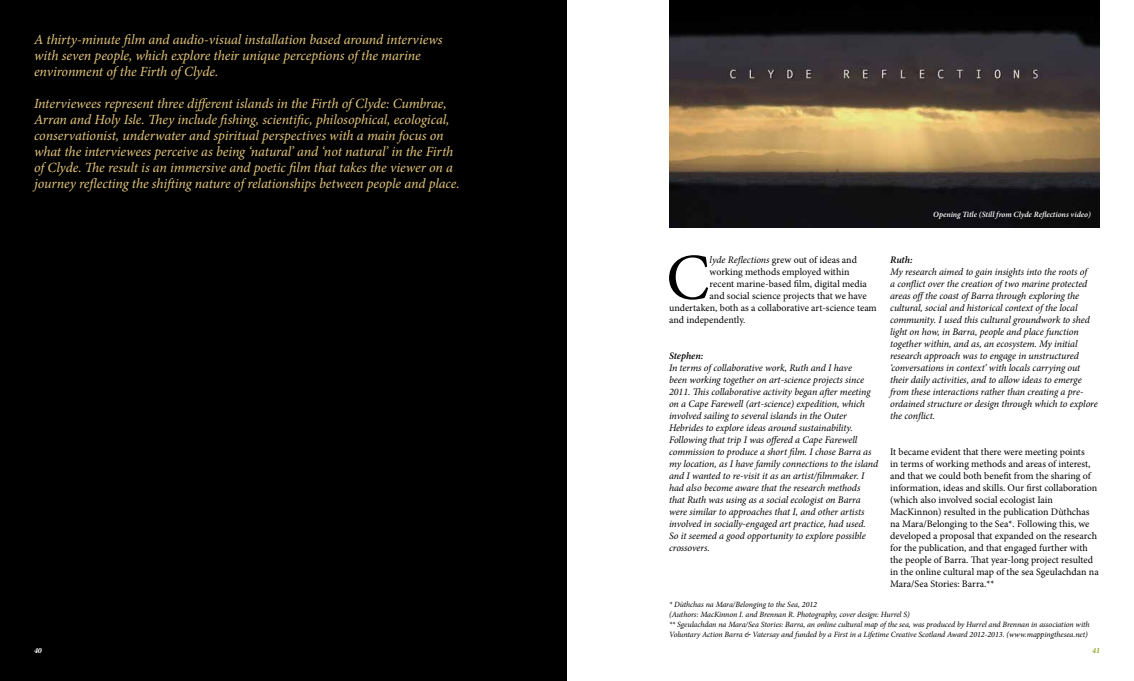
<style>
.page{position:relative;width:1134px;height:681px;background:#fff}
.page>*{position:absolute;margin:0;border:0;box-sizing:border-box;transform-origin:0 0}
.t1{font:65.4px "Minion Pro";color:#000}
.t2{font:italic 14px/16px "Minion Pro";letter-spacing:-.01em;color:#e6c67c}
.t3{font:italic 10px/12px "Minion Pro";letter-spacing:-.01em;color:#000}
.t4{font:10px/12px "Minion Pro";color:#000}
.t5{font:italic 600 10px "Minion Pro";letter-spacing:-.005em;color:#000}
.t6{font:italic 8px/10px "Minion Pro";letter-spacing:-.01em;color:#000}
.t7{font:italic 600 8px "Minion Pro";color:#fff}
.t8{font:italic 700 8px "Minion Pro";color:#fff}
.t9{font:italic 700 8px "Minion Pro";color:#8fa827}
.s1{font-style:italic}
</style>
<div class="page">
<img style="left:669px;top:0;width:431px;height:227px">
<div style="left:0;top:0;width:567px;height:680px;background:#000"></div>
<h2 class="t2" style="left:34px;top:32px;width:410px">A thirty-minute film and audio-visual installation based around interviews with seven people, which explore their unique perceptions of the marine environment of the Firth of Clyde.</h2>
<p class="t2" style="left:34px;top:96px;width:427px">Interviewees represent three different islands in the Firth of Clyde: Cumbrae, Arran and Holy Isle. They include fishing, scientific, philosophical, ecological, conservationist, underwater and spiritual perspectives with a main focus on what the interviewees perceive as being ‘natural’ and ‘not natural’ in the Firth of Clyde. The result is an immersive and poetic film that takes the viewer on a journey reflecting the shifting nature of relationships between people and place.</p>
<p class="t7" style="left:933px;top:209px;width:159px">Opening Title (Still from Clyde Reflections video)</p>
<h1 class="t1" style="left:666px;top:234px;width:45px">C</h1>
<p class="t4" style="left:710px;top:253px;width:149px"><span class="s1">lyde Reflections</span> grew out of ideas and</p>
<p class="t4" style="left:710px;top:265px;width:141px">working methods employed within</p>
<p class="t4" style="left:710px;top:277px;width:159px">recent marine-based film, digital media</p>
<p class="t4" style="left:710px;top:289px;width:158px">and social science projects that we have</p>
<p class="t4" style="left:669px;top:301px;width:209px">undertaken, both as a collaborative art-science team</p>
<p class="t4" style="left:669px;top:313px;width:78px">and independently.</p>
<p class="t5" style="left:669px;top:348px;width:36px">Stephen:</p>
<p class="t3" style="left:669px;top:361px;width:211px">In terms of collaborative work, Ruth and I have<br>been working together on art-science projects since 2011. This collaborative activity began after meeting on a Cape Farewell (art-science) expedition, which involved sailing to several islands in the Outer Hebrides to explore ideas around sustainability.<br>Following that trip I was offered a Cape Farewell commission to produce a short film. I chose Barra as my location, as I have family connections to the island and I wanted to re-visit it as an artist/filmmaker. I had also become aware that the research methods that Ruth was using as a social ecologist on Barra were similar to approaches that I, and other artists involved in socially-engaged art practice, had used.<br>So it seemed a good opportunity to explore possible crossovers.</p>
<p class="t5" style="left:890px;top:252px;width:24px">Ruth:</p>
<p class="t3" style="left:890px;top:265px;width:209px">My research aimed to gain insights into the roots of<br>a conflict over the creation of two marine protected areas offthe coast of Barra through exploring the cultural, social and historical context of the local community. I used this cultural groundwork to shed light on how, in Barra, people and place function together within, and as, an ecosystem. My initial research approach was to engage in unstructured ‘conversations in context’ with locals carrying out their daily activities, and to allow ideas to emerge from these interactions rather than creating a pre&shy;ordained structure or design through which to explore the conflict.</p>
<p class="t4" style="left:890px;top:445px;width:210px">It became evident that there were meeting points<br>in terms of working methods and areas of interest, and that we could both benefit from the sharing of information, ideas and skills. Our first collaboration (which also involved social ecologist Iain MacKinnon) resulted in the publication Dùthchas na Mara/Belonging to the Sea*. Following this, we developed a proposal that expanded on the research for the publication, and that engaged further with the people of Barra. That year-long project resulted in the online cultural map of the sea Sgeulachdan na Mara/Sea Stories: Barra.**</p>
<p class="t6" style="left:669px;top:599px;width:422px">* Dùthchas na Mara/Belonging to the Sea, 2012<br>(Authors: MacKinnon I. and Brennan R. Photography, cover design: Hurrel S)<br>** Sgeulachdan na Mara/Sea Stories: Barra, an online cultural map of the sea, was produced by Hurrel and Brennan in association with Voluntary Action Barra &amp; Vatersay and funded by a First in a Lifetime Creative Scotland Award 2012-2013. (www.mappingthesea.net)</p>
<p class="t8" style="left:34px;top:644px;width:9px">40</p>
<p class="t9" style="left:1092px;top:644px;width:9px">41</p>
</div>
